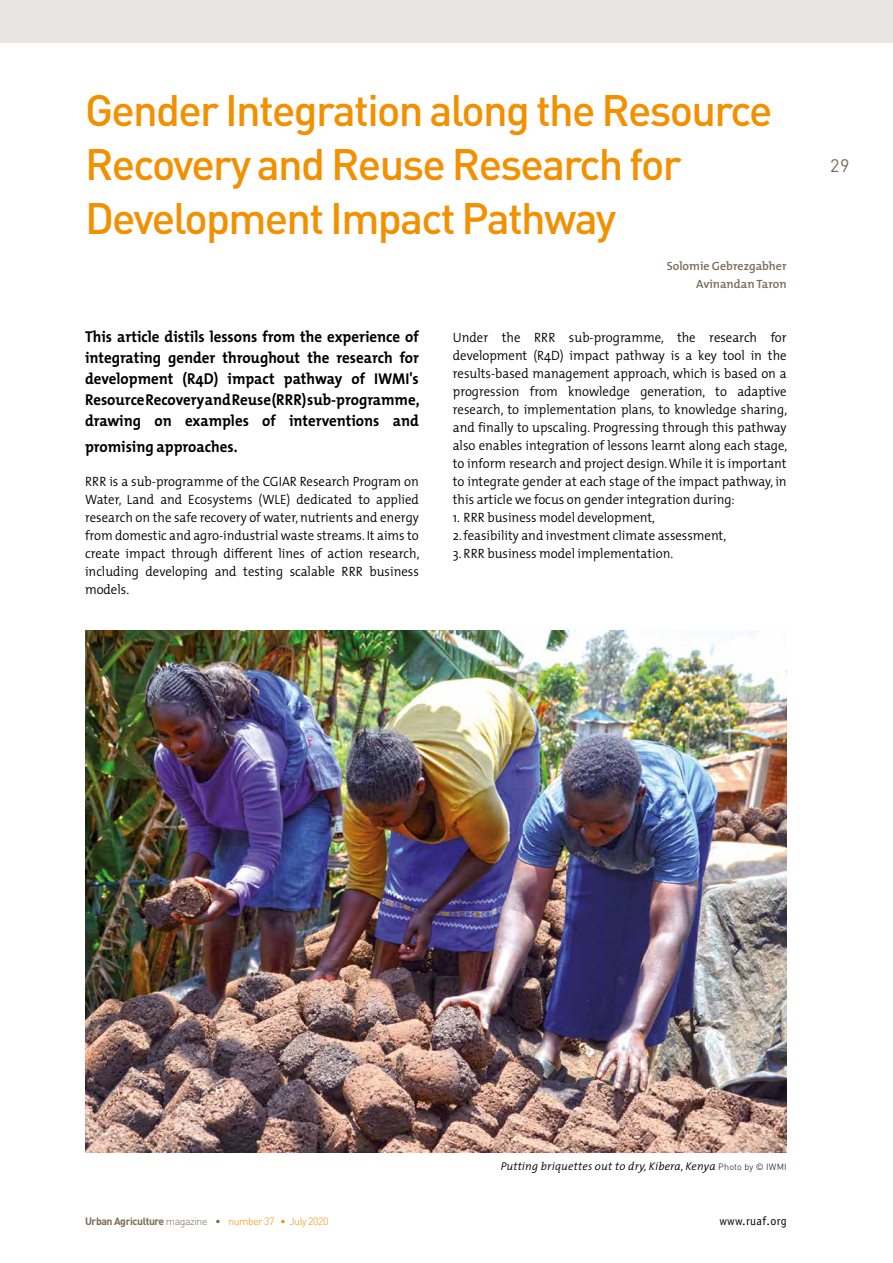
<style>
.page{position:relative;width:893px;height:1263px;background:#fff}
.page>*{position:absolute;margin:0;border:0;box-sizing:border-box;transform-origin:0 0}
.t1{font:500 43.5px/54px "DIN";letter-spacing:-.04em;color:#f39000}
.t2{font:18px "DIN";color:#7b6a58}
.t3{font:700 15.75px/21px "The Mix";color:#000;text-align:justify;scale:.95 1}
.t4{font:300 13.5px/18px "The Mix";color:#000;text-align:justify;scale:.95 1}
.t5{font:600 12px/18px "The Mix";color:#7b6a58;text-align:right}
.t6{font:12px "Officina Sans";letter-spacing:.03em;color:#000}
.t7{font:italic 300 11.25px "The Mix";letter-spacing:.02em;color:#000}
.t8{font:300 10.5px "DIN";letter-spacing:-.04em;color:#f39000}
.s1{font-weight:700;color:#7b6a58}
.s2{color:#7b6a58}
.s3{font-family:"DIN";font-style:normal;font-size:9px}
</style>
<div class="page">
<div style="left:0;top:0;width:893px;height:43px;background:#e9e5e2"></div>
<img style="left:85px;top:630px;width:702px;height:522px">
<h1 class="t1" style="left:85px;top:82px;width:689px">Gender Integration along the Resource<br>Recovery and Reuse Research for<br>Development Impact Pathway</h1>
<p class="t3" style="left:85px;top:326px;width:354px">This article distils lessons from the experience of integrating gender throughout the research for development (R4D) impact pathway of IWMI's Resource Recovery and Reuse (RRR) sub-programme, drawing on examples of interventions and</p>
<p class="t3" style="left:85px;top:435px;width:162px">promising approaches.</p>
<p class="t4" style="left:85px;top:472px;width:353px">RRR is a sub-programme of the CGIAR Research Program on Water, Land and Ecosystems (WLE) dedicated to applied research on the safe recovery of water, nutrients and energy from domestic and agro-industrial waste streams. It aims to create impact through different lines of action research, including developing and testing scalable RRR business models.</p>
<p class="t5" style="left:667px;top:257px;width:121px">Solomie Gebrezgabher<br>Avinandan Taron</p>
<p class="t4" style="left:453px;top:328px;width:354px">Under the RRR sub-programme, the research for development (R4D) impact pathway is a key tool in the results-based management approach, which is based on a progression from knowledge generation, to adaptive research, to implementation plans, to knowledge sharing, and finally to upscaling. Progressing through this pathway also enables integration of lessons learnt along each stage, to inform research and project design. While it is important to integrate gender at each stage of the impact pathway, in this article we focus on gender integration during:</p>
<p class="t4" style="left:453px;top:508px;width:289px">1. RRR business model development,<br>2.feasibility and investment climate assessment,</p>
<p class="t4" style="left:453px;top:544px;width:233px">3. RRR business model implementation.</p>
<h2 class="t2" style="left:830px;top:155px;width:21px">29</h2>
<p class="t8" style="left:85px;top:1215px;width:245px"><span class="s1">Urban Agriculture</span> <span class="s2">magazine •</span> number 37 • July 2020</p>
<p class="t7" style="left:501px;top:1157px;width:287px">Putting briquettes out to dry, Kibera, Kenya <span class="s3">Photo by © IWMI</span></p>
<p class="t6" style="left:719px;top:1214px;width:69px">www.ruaf.org</p>
</div>
